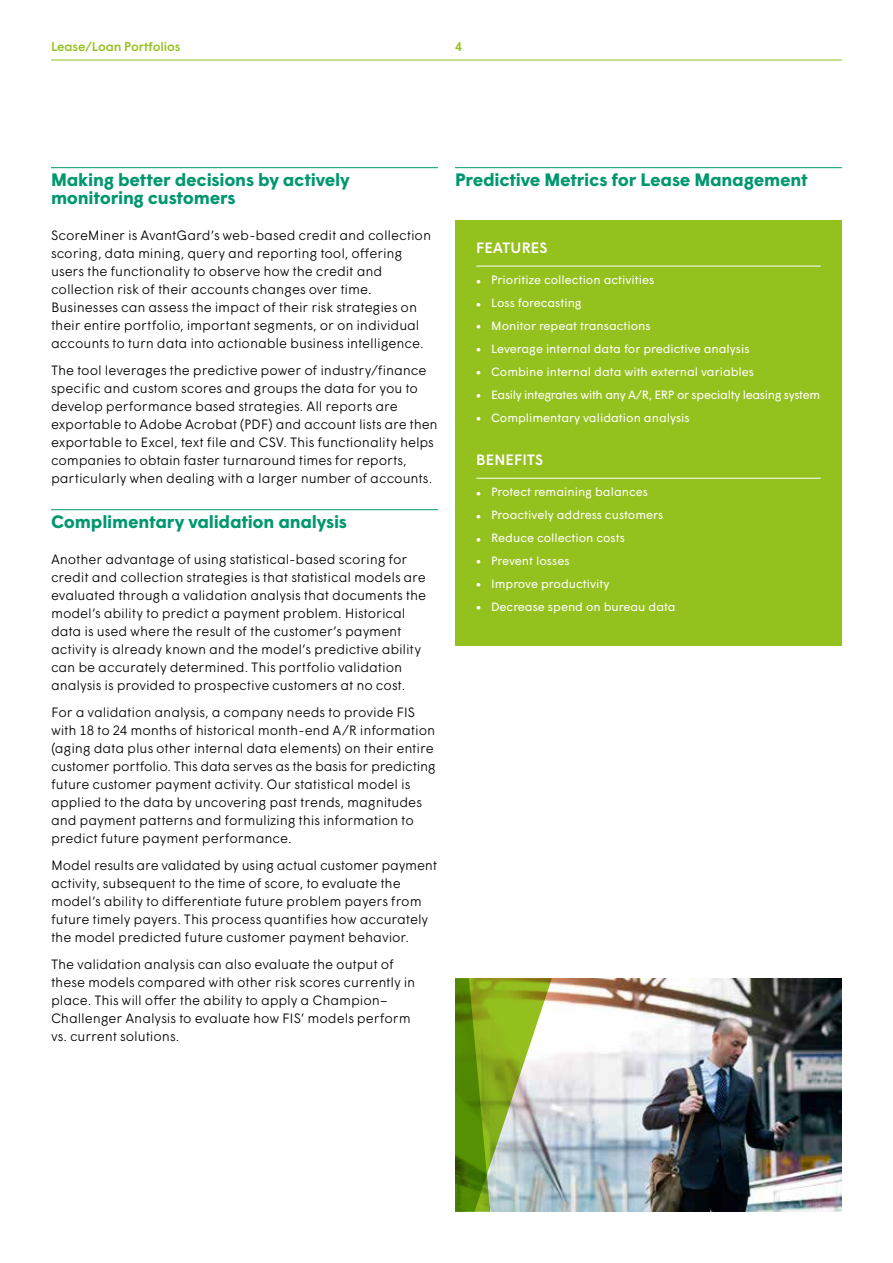
<style>
.page{position:relative;width:893px;height:1263px;background:#fff}
.page>*{position:absolute;margin:0;border:0;box-sizing:border-box;transform-origin:0 0}
.t1{font:700 18px/18px "Wigrum";letter-spacing:-.015em;color:#009770}
.t2{font:500 15px "Wigrum";letter-spacing:.01em;color:#fff}
.t3{font:300 13.5px/18px "Wigrum";letter-spacing:-.01em;color:#000}
.t4{font:500 12.75px "Wigrum";letter-spacing:-.01em;color:#95c11f}
.t5{font:12px "Wigrum";color:#fff}
.t6{font:12px "Wigrum";letter-spacing:-.025em;color:#fff}
.s1{font-size:9px}
</style>
<div class="page">
<hr style="left:51px;top:60px;width:791px;height:1px;background:#95c11f">
<hr style="left:51px;top:167px;width:387px;height:1px;background:#009770">
<hr style="left:51px;top:509px;width:387px;height:1px;background:#009770">
<img style="left:552px;top:978px;width:290px;height:234px">
<svg style="left:455px;top:978px;width:97px;height:234px;background:#95b15c"></svg>
<hr style="left:455px;top:167px;width:387px;height:1px;background:#009770">
<div style="left:455px;top:220px;width:387px;height:426px;background:#95c11f"></div>
<hr style="left:476px;top:266px;width:345px;height:1px;background:#fff">
<hr style="left:476px;top:478px;width:345px;height:1px;background:#fff">
<p class="t4" style="left:51px;top:37px;width:131px">Lease/Loan Portfolios</p>
<p class="t4" style="left:455px;top:37px;width:9px">4</p>
<h1 class="t1" style="left:51px;top:169px;width:300px">Making better decisions by actively monitoring customers</h1>
<p class="t3" style="left:51px;top:225px;width:382px">ScoreMiner is AvantGard’s web-based credit and collection scoring, data mining, query and reporting tool, offering users the functionality to observe how the credit and collection risk of their accounts changes over time.<br>Businesses can assess the impact of their risk strategies on their entire portfolio, important segments, or on individual accounts to turn data into actionable business intelligence.</p>
<p class="t3" style="left:51px;top:360px;width:388px">The tool leverages the predictive power of industry/finance specific and custom scores and groups the data for you to develop performance based strategies. All reports are exportable to Adobe Acrobat (PDF) and account lists are then exportable to Excel, text file and CSV. This functionality helps companies to obtain faster turnaround times for reports, particularly when dealing with a larger number of accounts.</p>
<h1 class="t1" style="left:51px;top:511px;width:298px">Complimentary validation analysis</h1>
<p class="t3" style="left:51px;top:549px;width:377px">Another advantage of using statistical-based scoring for credit and collection strategies is that statistical models are evaluated through a validation analysis that documents the model’s ability to predict a payment problem. Historical data is used where the result of the customer’s payment activity is already known and the model’s predictive ability can be accurately determined. This portfolio validation analysis is provided to prospective customers at no cost.</p>
<p class="t3" style="left:51px;top:702px;width:386px">For a validation analysis, a company needs to provide FIS with 18 to 24 months of historical month-end A/R information (aging data plus other internal data elements) on their entire customer portfolio. This data serves as the basis for predicting future customer payment activity. Our statistical model is applied to the data by uncovering past trends, magnitudes and payment patterns and formulizing this information to predict future payment performance.</p>
<p class="t3" style="left:51px;top:855px;width:388px">Model results are validated by using actual customer payment activity, subsequent to the time of score, to evaluate the model’s ability to differentiate future problem payers from future timely payers. This process quantifies how accurately the model predicted future customer payment behavior.</p>
<p class="t3" style="left:51px;top:954px;width:366px">The validation analysis can also evaluate the output of these models compared with other risk scores currently in place. This will offer the ability to apply a Champion– Challenger Analysis to evaluate how FIS’ models perform vs. current solutions.</p>
<h1 class="t1" style="left:455px;top:169px;width:354px">Predictive Metrics for Lease Management</h1>
<p class="t2" style="left:476px;top:236px;width:73px">FEATURES</p>
<p class="t5" style="left:476px;top:271px;width:179px"><span class="s1">●</span> Prioritize collection activities</p>
<p class="t5" style="left:476px;top:294px;width:107px"><span class="s1">●</span> Loss forecasting</p>
<p class="t5" style="left:476px;top:317px;width:176px"><span class="s1">●</span> Monitor repeat transactions</p>
<p class="t5" style="left:476px;top:340px;width:275px"><span class="s1">●</span> Leverage internal data for predictive analysis</p>
<p class="t5" style="left:476px;top:363px;width:279px"><span class="s1">●</span> Combine internal data with external variables</p>
<p class="t6" style="left:476px;top:386px;width:346px"><span class="s1">●</span> Easily integrates with any A/R, ERP or specialty leasing system</p>
<p class="t5" style="left:476px;top:408px;width:215px"><span class="s1">●</span> Complimentary validation analysis</p>
<p class="t2" style="left:476px;top:448px;width:68px">BENEFITS</p>
<p class="t5" style="left:476px;top:483px;width:173px"><span class="s1">●</span> Protect remaining balances</p>
<p class="t5" style="left:476px;top:506px;width:188px"><span class="s1">●</span> Proactively address customers</p>
<p class="t5" style="left:476px;top:529px;width:150px"><span class="s1">●</span> Reduce collection costs</p>
<p class="t5" style="left:476px;top:552px;width:95px"><span class="s1">●</span> Prevent losses</p>
<p class="t5" style="left:476px;top:575px;width:135px"><span class="s1">●</span> Improve productivity</p>
<p class="t5" style="left:476px;top:598px;width:201px"><span class="s1">●</span> Decrease spend on bureau data</p>
</div>
